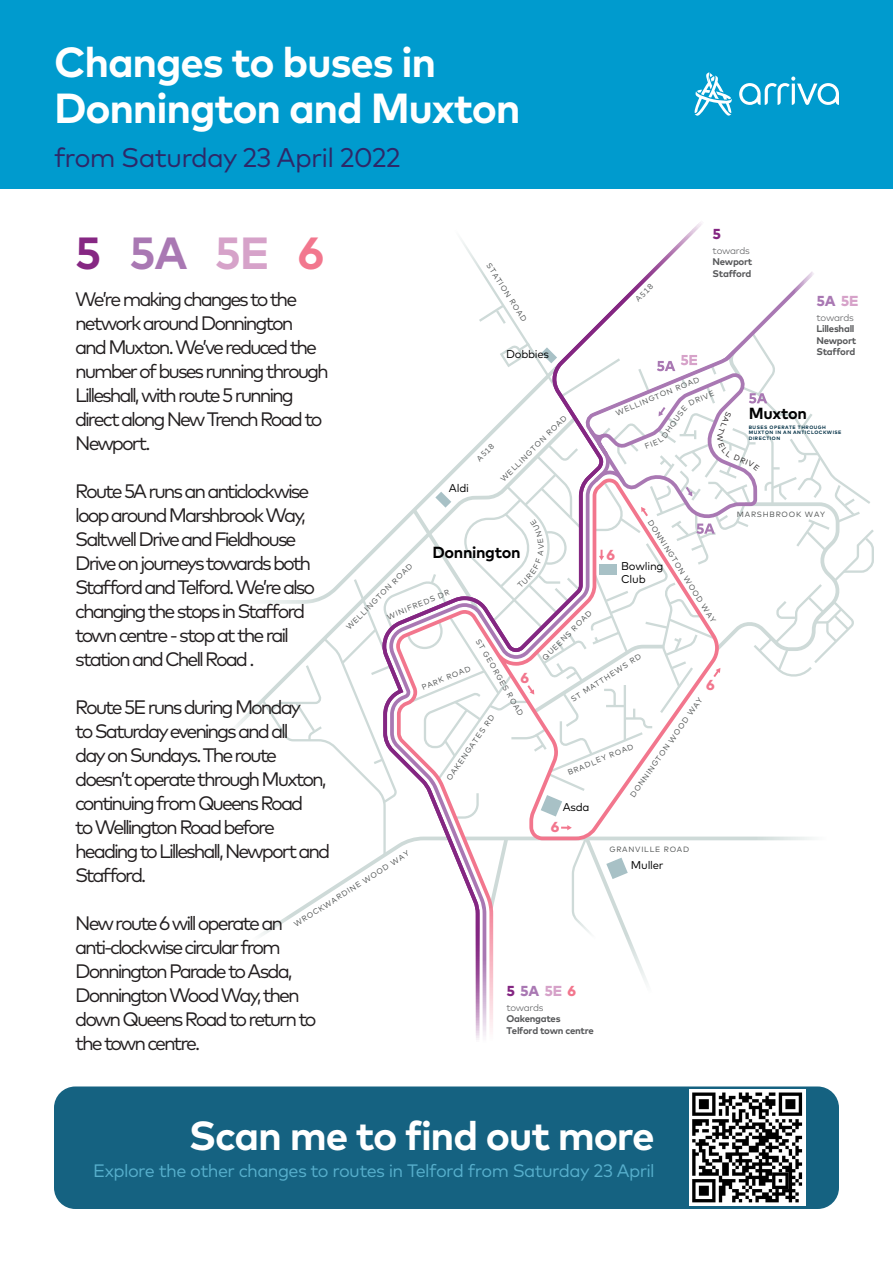
<style>
.page{position:relative;width:893px;height:1263px;background:#fff}
.page>*{position:absolute;margin:0;border:0;box-sizing:border-box;transform-origin:0 0}
.t1{font:700 45px "Mark Pro";color:#a978b3}
.t2{font:700 42px "Mark Pro";letter-spacing:-.03em;color:#fff}
.t3{font:700 40.5px "Mark Pro";letter-spacing:-.03em;color:#fff}
.t4{font:27px "Mark Pro";letter-spacing:-.03em;color:#2e2868}
.t5{font:19.5px/24px "Mark Pro";letter-spacing:-.105em;color:#231f20}
.t6{font:18px "Mark Pro";letter-spacing:-.035em;color:#57afcc}
.t7{font:700 16.05px "Mark";letter-spacing:-.02em;color:#000001}
.t8{font:800 14.4px "Mark";letter-spacing:-.03em;color:#a978b3}
.t9{font:800 14.4px "Mark";color:#f2768d}
.t10{font:800 14.4px "Mark";color:#842682}
.t11{font:11.25px/13.5px "Mark";letter-spacing:-.02em;color:#000001}
.t12{font:700 9.6px/11.6px "Mark";letter-spacing:-.03em;color:#57585a}
.t13{font:7.65px "Mark";letter-spacing:.1em;color:#4f5252}
.t14{font:7.65px "Mark";color:#231f20}
.t15{font:700 4.8px/5.8px "Mark";letter-spacing:.1em;color:#002f44}
.s1{font-weight:300}
.s2{color:#862783}
.s3{color:#d6a2c9}
.s4{color:#f2778e}
.s5{color:#842682}
.s6{color:#f2768d}
</style>
<div class="page">
<div style="left:0;top:0;width:893px;height:188px;background:#009bce"></div>
<svg style="left:739px;top:76px;width:100px;height:29px"></svg>
<svg style="left:694px;top:72px;width:38px;height:44px"></svg>
<div style="left:54px;top:1086px;width:785px;height:123px;background:#156281;border-radius:21px"></div>
<div style="left:689px;top:1089px;width:116px;height:117px;background:#fff"></div>
<svg style="left:692px;top:1092px;width:110px;height:110px"></svg>
<svg style="left:252px;top:228px;width:622px;height:806px"></svg>
<p class="t2" style="left:54px;top:30px;width:384px">Changes to buses in</p>
<p class="t2" style="left:54px;top:77px;width:468px">Donnington and Muxton</p>
<p class="t4" style="left:54px;top:137px;width:348px">from Saturday 23 April 2022</p>
<p class="t10" style="left:713px;top:225px;width:10px">5</p>
<p class="t12" style="left:713px;top:244px;width:41px"><span class="s1">towards<br></span>Newport<br>Stafford</p>
<p class="t1" style="left:75px;top:219px;width:251px"><span class="s2">5</span> 5A <span class="s3">5E</span> <span class="s4">6</span></p>
<p class="t5" style="left:75px;top:285px;width:255px">We’re making changes to the network around Donnington and Muxton. We’ve reduced the number of buses running through<br>Lilleshall, with route 5 running direct along New Trench Road to<br>Newport.</p>
<p class="t5" style="left:75px;top:477px;width:241px">Route 5A runs an anticlockwise loop around Marshbrook Way,<br>Saltwell Drive and Fieldhouse<br>Drive on journeys towards both<br>Stafford and Telford. We’re also changing the stops in Stafford town centre - stop at the rail station and Chell Road .</p>
<p class="t5" style="left:75px;top:693px;width:257px">Route 5E runs during Monday<br>to Saturday evenings and all<br>day on Sundays. The route doesn’t operate through Muxton, continuing from Queens Road<br>to Wellington Road before heading to Lilleshall, Newport and<br>Stafford.</p>
<p class="t5" style="left:75px;top:909px;width:243px">New route 6 will operate an anti-clockwise circular from<br>Donnington Parade to Asda,<br>Donnington Wood Way, then down Queens Road to return to the town centre.</p>
<p class="t13" style="left:493px;top:261px;width:69px;rotate:58deg">STATION ROAD</p>
<p class="t13" style="left:633px;top:297px;width:23px;rotate:-45deg">A518</p>
<p class="t8" style="left:816px;top:291px;width:43px">5A <span class="s3">5E</span></p>
<p class="t12" style="left:816px;top:311px;width:41px"><span class="s1">towards<br></span>Lilleshall<br>Newport<br>Stafford</p>
<p class="t11" style="left:506px;top:348px;width:45px">Dobbies</p>
<p class="t13" style="left:614px;top:409px;width:92px;rotate:-23deg">WELLINGTON ROAD</p>
<p class="t13" style="left:694px;top:396px;width:22px;rotate:-23deg">RIVE</p>
<p class="t7" style="left:749px;top:403px;width:60px">Muxton</p>
<p class="t13" style="left:663px;top:429px;width:27px;rotate:-55deg">HOUS</p>
<p class="t13" style="left:498px;top:477px;width:92px;rotate:-45deg">WELLINGTON ROAD</p>
<p class="t15" style="left:749px;top:424px;width:94px">BUSES OPERATE THROUGH<br>MUXTON IN AN ANTICLOCKWISE<br>DIRECTION</p>
<p class="t14" style="left:725px;top:433px;width:10px;rotate:90deg">W</p>
<p class="t13" style="left:474px;top:456px;width:23px;rotate:-45deg">A518</p>
<p class="t11" style="left:449px;top:481px;width:21px">Aldi</p>
<p class="t13" style="left:737px;top:510px;width:90px">MARSHBROOK WAY</p>
<p class="t13" style="left:654px;top:518px;width:121px;rotate:58deg">DONNINGTON WOOD WAY</p>
<p class="t7" style="left:432px;top:542px;width:90px">Donnington</p>
<p class="t9" style="left:606px;top:546px;width:10px">6</p>
<p class="t11" style="left:621px;top:559px;width:44px">Bowling<br>Club</p>
<p class="t13" style="left:344px;top:625px;width:92px;rotate:-45deg">WELLINGTON ROAD</p>
<p class="t13" style="left:386px;top:613px;width:68px;rotate:-23deg">WINIFREDS DR</p>
<p class="t13" style="left:540px;top:655px;width:68px;rotate:-45deg">QUEENS ROAD</p>
<p class="t13" style="left:482px;top:637px;width:89px;rotate:60deg">ST GEORGES ROAD</p>
<p class="t13" style="left:569px;top:696px;width:83px;rotate:-33deg">ST MATTHEWS RD</p>
<p class="t13" style="left:420px;top:684px;width:54px;rotate:-23deg">PARK ROAD</p>
<p class="t9" style="left:520px;top:668px;width:10px">6</p>
<p class="t9" style="left:706px;top:675px;width:10px">6</p>
<p class="t13" style="left:628px;top:794px;width:121px;rotate:-55deg">DONNINGTON WOOD WAY</p>
<p class="t13" style="left:444px;top:776px;width:79px;rotate:-55deg">OAKENGATES RD</p>
<p class="t13" style="left:566px;top:768px;width:72px;rotate:-23deg">BRADLEY ROAD</p>
<p class="t11" style="left:563px;top:800px;width:28px">Asda</p>
<p class="t9" style="left:551px;top:817px;width:10px">6</p>
<p class="t13" style="left:609px;top:845px;width:81px">GRANVILLE ROAD</p>
<p class="t13" style="left:292px;top:921px;width:136px;rotate:-33deg">WROCKWARDINE WOOD WAY</p>
<p class="t11" style="left:631px;top:858px;width:34px">Muller</p>
<p class="t8" style="left:506px;top:982px;width:71px"><span class="s5">5</span> 5A <span class="s3">5E</span> <span class="s6">6</span></p>
<p class="t12" style="left:506px;top:1001px;width:89px"><span class="s1">towards<br></span>Oakengates<br>Telford town centre</p>
<p class="t3" style="left:189px;top:1105px;width:467px">Scan me to find out more</p>
<p class="t6" style="left:93px;top:1157px;width:563px">Explore the other changes to routes in Telford from Saturday 23 April</p>
</div>
